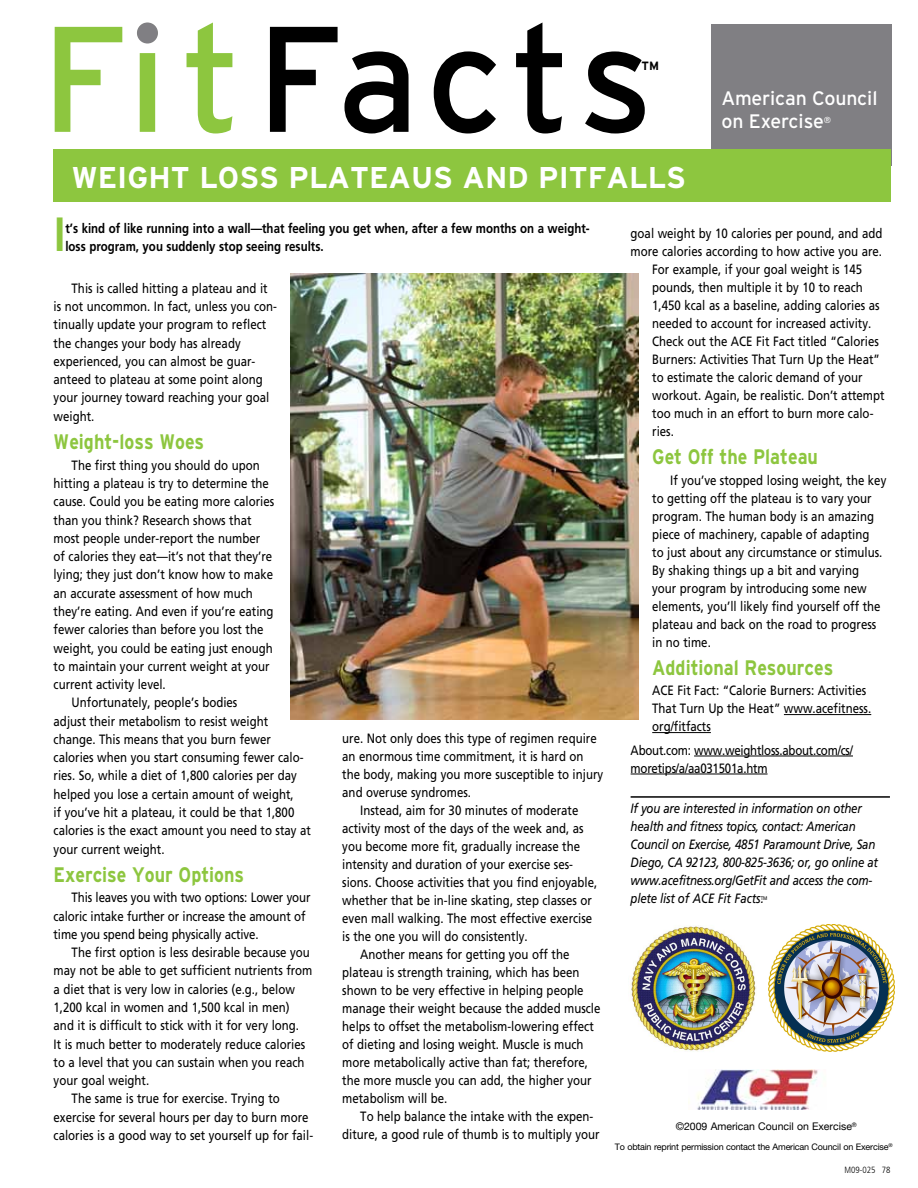
<style>
.page{position:relative;width:918px;height:1188px;background:#fff}
.page>*{position:absolute;margin:0;border:0;box-sizing:border-box;transform-origin:0 0}
.t1{font:700 48px "Frutiger";color:#8dc63f;scale:.85 1}
.t2{font:700 30px "Interstate";color:#fff}
.t3{font:700 21px "Interstate";color:#8dc63f;scale:.85 1}
.t4{font:19.5px/23.5px "Interstate";letter-spacing:-.01em;color:#fff}
.t5{font:13.5px/18px "Frutiger";color:#000;scale:.85 1}
.t6{font:italic 13.5px/18px "Frutiger";letter-spacing:-.02em;color:#000;scale:.85 1}
.t7{font:700 13.5px/18px "Frutiger";color:#000;scale:.85 1}
.t8{font:13.5px/18px "Frutiger";letter-spacing:-.02em;color:#000;scale:.85 1}
.t9{font:700 12px "Interstate";color:#000}
.t10{font:10.5px "Helvetica Neue";color:#000}
.t11{font:9px "Helvetica Neue";letter-spacing:-.02em;color:#000}
.t12{font:300 condensed 9px "Frutiger";color:#000}
.t13{font:8.7px "Interstate";color:#fff}
.t14{font:5.25px "Frutiger";color:#000;scale:.85 1}
</style>
<div class="page">
<div style="left:711px;top:25px;width:180px;height:141px;background:#807f83"></div>
<img style="left:688px;top:1070px;width:130px;height:40px">
<svg style="left:270px;top:22px;width:375px;height:112px"></svg>
<svg style="left:55px;top:22px;width:177px;height:112px"></svg>
<div style="left:137px;top:23px;width:21px;height:21px;background:#807f83;border-radius:50%"></div>
<div style="left:54px;top:149px;width:837px;height:53px;background:#8dc63f"></div>
<hr style="left:784px;top:714px;width:87px;height:1px;background:#000">
<hr style="left:652px;top:732px;width:59px;height:1px;background:#000">
<hr style="left:694px;top:756px;width:159px;height:1px;background:#000">
<hr style="left:631px;top:774px;width:137px;height:1px;background:#000">
<hr style="left:631px;top:796px;width:259px;height:2px;background:#000">
<img style="left:291px;top:274px;width:348px;height:446px">
<img style="left:768px;top:925px;width:127px;height:127px">
<img style="left:630px;top:926px;width:126px;height:126px">
<p class="t9" style="left:642px;top:59px;width:19px">TM</p>
<h2 class="t2" style="left:71px;top:160px;width:414px">Weight Loss Plateaus and</h2>
<h2 class="t2" style="left:538px;top:160px;width:51px">Pitfa</h2>
<h2 class="t2" style="left:629px;top:160px;width:59px">lls</h2>
<h3 class="t4" style="left:721px;top:86px;width:158px">American Council on Exercise</h3>
<p class="t13" style="left:824px;top:115px;width:9px">®</p>
<h1 class="t1" style="left:54px;top:206px;width:15px">I</h1>
<p class="t7" style="left:65px;top:220px;width:618px">t’s kind of like running into a wall—that feeling you get when, after a few months on a weight&shy;loss program, you suddenly stop seeing results.</p>
<p class="t5" style="left:54px;top:279px;width:264px;text-indent:18px">This is called hitting a plateau and it is not uncommon. In fact, unless you con&shy;tinually update your program to reflect the changes your body has already experienced, you can almost be guar&shy;anteed to plateau at some point along your journey toward reaching your goal weight.</p>
<h3 class="t3" style="left:54px;top:430px;width:179px">Weight-loss Woes</h3>
<p class="t5" style="left:72px;top:456px;width:223px">The first thing you should do upon</p>
<p class="t5" style="left:54px;top:474px;width:255px">hitting a plateau is try to determine the</p>
<p class="t5" style="left:54px;top:493px;width:261px">cause. Could you be eating more calories</p>
<p class="t5" style="left:54px;top:511px;width:234px">than you think? Research shows that</p>
<p class="t5" style="left:54px;top:529px;width:245px">most people under-report the number</p>
<p class="t5" style="left:54px;top:547px;width:259px">of calories they eat—it’s not that they’re</p>
<p class="t5" style="left:54px;top:566px;width:260px">lying; they just don’t know how to make</p>
<p class="t5" style="left:54px;top:584px;width:236px">an accurate assessment of how much</p>
<p class="t5" style="left:54px;top:602px;width:260px">they’re eating. And even if you’re eating</p>
<p class="t5" style="left:54px;top:621px;width:248px">fewer calories than before you lost the</p>
<p class="t5" style="left:54px;top:639px;width:260px">weight, you could be eating just enough</p>
<p class="t5" style="left:54px;top:657px;width:256px">to maintain your current weight at your</p>
<p class="t5" style="left:54px;top:675px;width:134px">current activity level.</p>
<p class="t5" style="left:72px;top:694px;width:197px">Unfortunately, people’s bodies</p>
<p class="t5" style="left:54px;top:712px;width:254px">adjust their metabolism to resist weight</p>
<p class="t5" style="left:54px;top:730px;width:257px">change. This means that you burn fewer</p>
<p class="t5" style="left:54px;top:749px;width:296px">calories when you start consuming fewer calo-</p>
<p class="t5" style="left:54px;top:767px;width:288px">ries. So, while a diet of 1,800 calories per day</p>
<p class="t5" style="left:54px;top:785px;width:284px">helped you lose a certain amount of weight,</p>
<p class="t5" style="left:54px;top:803px;width:285px">if you’ve hit a plateau, it could be that 1,800</p>
<p class="t5" style="left:54px;top:822px;width:304px">calories is the exact amount you need to stay at</p>
<p class="t5" style="left:54px;top:840px;width:132px">your current weight.</p>
<h3 class="t3" style="left:54px;top:862px;width:226px">Exercise Your Options</h3>
<p class="t5" style="left:54px;top:889px;width:304px;text-indent:18px">This leaves you with two options: Lower your caloric intake further or increase the amount of time you spend being physically active.</p>
<p class="t5" style="left:72px;top:944px;width:282px">The first option is less desirable because you</p>
<p class="t5" style="left:54px;top:962px;width:306px">may not be able to get sufficient nutrients from</p>
<p class="t5" style="left:54px;top:980px;width:285px">a diet that is very low in calories (e.g., below</p>
<p class="t5" style="left:54px;top:998px;width:279px">1,200 kcal in women and 1,500 kcal in men)</p>
<p class="t5" style="left:54px;top:1017px;width:290px">and it is difficult to stick with it for very long.</p>
<p class="t5" style="left:54px;top:1035px;width:297px">It is much better to moderately reduce calories</p>
<p class="t5" style="left:54px;top:1053px;width:297px">to a level that you can sustain when you reach</p>
<p class="t5" style="left:54px;top:1072px;width:114px">your goal weight.</p>
<p class="t5" style="left:72px;top:1090px;width:246px">The same is true for exercise. Trying to</p>
<p class="t5" style="left:54px;top:1108px;width:302px">exercise for several hours per day to burn more</p>
<p class="t5" style="left:54px;top:1126px;width:307px">calories is a good way to set yourself up for fail-</p>
<p class="t5" style="left:342px;top:730px;width:301px">ure. Not only does this type of regimen require</p>
<p class="t5" style="left:342px;top:748px;width:285px">an enormous time commitment, it is hard on</p>
<p class="t5" style="left:342px;top:766px;width:309px">the body, making you more susceptible to injury</p>
<p class="t5" style="left:342px;top:784px;width:153px">and overuse syndromes.</p>
<p class="t5" style="left:360px;top:802px;width:258px">Instead, aim for 30 minutes of moderate</p>
<p class="t5" style="left:342px;top:820px;width:285px">activity most of the days of the week and, as</p>
<p class="t5" style="left:342px;top:838px;width:281px">you become more fit, gradually increase the</p>
<p class="t5" style="left:342px;top:856px;width:273px">intensity and duration of your exercise ses-</p>
<p class="t5" style="left:342px;top:874px;width:302px">sions. Choose activities that you find enjoyable,</p>
<p class="t5" style="left:342px;top:892px;width:295px">whether that be in-line skating, step classes or</p>
<p class="t5" style="left:342px;top:910px;width:296px">even mall walking. The most effective exercise</p>
<p class="t5" style="left:342px;top:928px;width:220px">is the one you will do consistently.</p>
<p class="t5" style="left:360px;top:946px;width:248px">Another means for getting you off the</p>
<p class="t5" style="left:342px;top:964px;width:281px">plateau is strength training, which has been</p>
<p class="t5" style="left:342px;top:982px;width:285px">shown to be very effective in helping people</p>
<p class="t5" style="left:342px;top:1000px;width:305px">manage their weight because the added muscle</p>
<p class="t5" style="left:342px;top:1018px;width:297px">helps to offset the metabolism-lowering effect</p>
<p class="t5" style="left:342px;top:1036px;width:285px">of dieting and losing weight. Muscle is much</p>
<p class="t5" style="left:342px;top:1054px;width:291px">more metabolically active than fat; therefore,</p>
<p class="t5" style="left:342px;top:1072px;width:295px">the more muscle you can add, the higher your</p>
<p class="t5" style="left:342px;top:1090px;width:125px">metabolism will be.</p>
<p class="t5" style="left:360px;top:1108px;width:276px">To help balance the intake with the expen-</p>
<p class="t5" style="left:342px;top:1126px;width:304px">diture, a good rule of thumb is to multiply your</p>
<p class="t5" style="left:631px;top:225px;width:298px">goal weight by 10 calories per pound, and add</p>
<p class="t5" style="left:631px;top:243px;width:297px">more calories according to how active you are.</p>
<p class="t5" style="left:652px;top:261px;width:249px">For example, if your goal weight is 145</p>
<p class="t5" style="left:652px;top:279px;width:249px">pounds, then multiple it by 10 to reach</p>
<p class="t5" style="left:652px;top:297px;width:269px">1,450 kcal as a baseline, adding calories as</p>
<p class="t5" style="left:652px;top:315px;width:259px">needed to account for increased activity.</p>
<p class="t5" style="left:652px;top:333px;width:268px">Check out the ACE Fit Fact titled “Calories</p>
<p class="t5" style="left:652px;top:351px;width:269px">Burners: Activities That Turn Up the Heat”</p>
<p class="t5" style="left:652px;top:369px;width:249px">to estimate the caloric demand of your</p>
<p class="t5" style="left:652px;top:387px;width:275px">workout. Again, be realistic. Don’t attempt</p>
<p class="t5" style="left:652px;top:405px;width:262px">too much in an effort to burn more calo-</p>
<p class="t5" style="left:652px;top:423px;width:27px">ries.</p>
<h3 class="t3" style="left:652px;top:445px;width:197px">Get Off the Plateau</h3>
<p class="t5" style="left:652px;top:471px;width:277px;text-indent:18px">If you’ve stopped losing weight, the key to getting off the plateau is to vary your program. The human body is an amazing piece of machinery, capable of adapting<br>to just about any circumstance or stimulus.<br>By shaking things up a bit and varying your program by introducing some new elements, you’ll likely find yourself off the plateau and back on the road to progress in no time.</p>
<h3 class="t3" style="left:652px;top:656px;width:215px">Additional Resources</h3>
<p class="t5" style="left:652px;top:682px;width:259px">ACE Fit Fact: “Calorie Burners: Activities<br>That Turn Up the Heat” www.acefitness. org/fitfacts</p>
<p class="t8" style="left:631px;top:741px;width:263px">About.com: www.weightloss.about.com/cs/ moretips/a/aa031501a.htm</p>
<p class="t6" style="left:631px;top:799px;width:293px">If you are interested in information on other health and fitness topics, contact: American Council on Exercise, 4851 Paramount Drive, San Diego, CA 92123, 800-825-3636; or, go online at www.acefitness.org/GetFit and access the com&shy;plete list of ACE Fit Facts.</p>
<p class="t14" style="left:761px;top:895px;width:9px">TM</p>
<p class="t10" style="left:676px;top:1120px;width:183px">©2009 American Council on Exercise<sup>®</sup></p>
<p class="t11" style="left:615px;top:1141px;width:279px">To obtain reprint permission contact the American Council on Exercise<sup>®</sup></p>
<p class="t12" style="left:845px;top:1164px;width:48px">M09-025 78</p>
</div>
